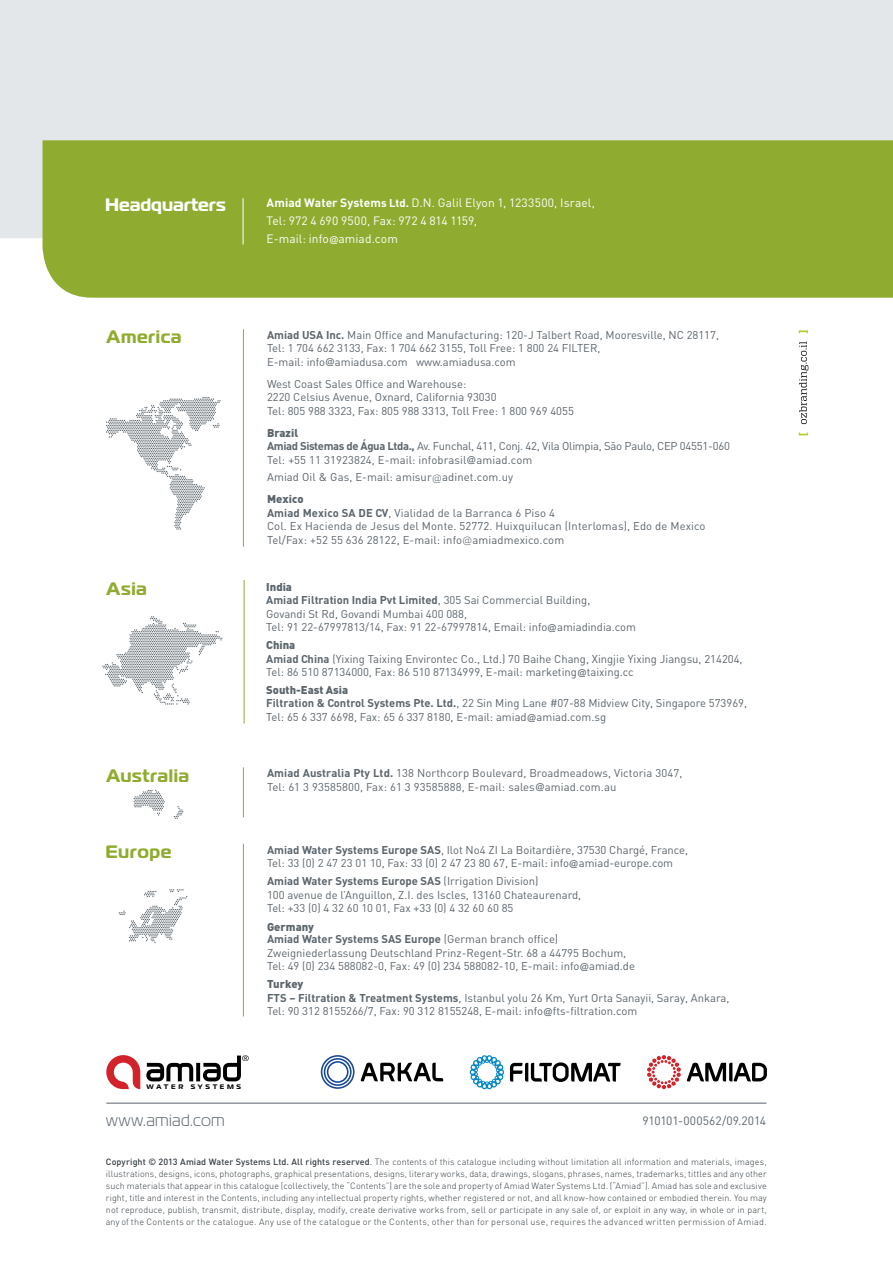
<style>
.page{position:relative;width:893px;height:1263px;background:#fff}
.page>*{position:absolute;margin:0;border:0;box-sizing:border-box;transform-origin:0 0}
.t1{font:700 18px "Magistral C";letter-spacing:.03em;color:#8fac30}
.t2{font:700 18px "Magistral C";color:#fff}
.t3{font:300 16.5px "Magistral C";letter-spacing:.025em;color:#5b656c}
.t4{font:12px/18px "DIN";letter-spacing:.005em;color:#fff}
.t5{font:12px "DIN";letter-spacing:-.01em;color:#5b656c}
.t6{font:11.25px/13.5px "DIN";color:#5b656c}
.t7{font:11.25px/13.5px "DIN";letter-spacing:-.02em;color:#5b656c}
.t8{font:700 11.25px/12px "DIN";color:#5b656c}
.t9{font:300 9px/12px "DIN";letter-spacing:.035em;color:#333c42;text-align:justify}
.t10{font:700 6.6px "Magistral C";letter-spacing:.41em;color:#000}
.s1{font-weight:700}
.s2{font-weight:700;font-size:11.25px}
.s3{font-family:"New June";font-weight:500;font-size:10.5px}
.s4{font-weight:900}
.s5{font-family:"New June";font-weight:300}
.s6{font-weight:400}
.s7{font-weight:500}
</style>
<div class="page">
<div style="left:0;top:0;width:893px;height:239px;background:#e3e7ea"></div>
<div style="left:43px;top:140px;width:850px;height:158px;background:#8fac30"></div>
<hr style="left:243px;top:198px;width:1px;height:46px;background:#fff">
<svg style="left:106px;top:1055px;width:34px;height:34px"></svg>
<svg style="left:146px;top:1055px;width:103px;height:26px"></svg>
<svg style="left:647px;top:1055px;width:34px;height:34px"></svg>
<svg style="left:687px;top:1062px;width:80px;height:19px"></svg>
<svg style="left:361px;top:1062px;width:82px;height:19px"></svg>
<svg style="left:321px;top:1055px;width:34px;height:34px"></svg>
<svg style="left:510px;top:1062px;width:110px;height:20px"></svg>
<svg style="left:470px;top:1055px;width:34px;height:34px"></svg>
<hr style="left:106px;top:1103px;width:660px;height:1px;background:#5b656c">
<svg style="left:799px;top:330px;width:9px;height:3px"></svg>
<svg style="left:799px;top:433px;width:9px;height:2px"></svg>
<svg style="left:799px;top:342px;width:9px;height:82px"></svg>
<hr style="left:243px;top:844px;width:1px;height:172px;background:#8fac30">
<svg style="left:119px;top:889px;width:68px;height:54px"></svg>
<hr style="left:243px;top:767px;width:1px;height:50px;background:#8fac30">
<svg style="left:134px;top:790px;width:31px;height:25px"></svg>
<svg style="left:174px;top:806px;width:9px;height:13px"></svg>
<hr style="left:244px;top:580px;width:1px;height:143px;background:#8fac30">
<svg style="left:102px;top:616px;width:121px;height:89px"></svg>
<svg style="left:106px;top:397px;width:115px;height:133px"></svg>
<hr style="left:243px;top:329px;width:1px;height:218px;background:#8fac30">
<h1 class="t2" style="left:105px;top:193px;width:122px">Headquarters</h1>
<p class="t4" style="left:267px;top:193px;width:330px"><span class="s1">Amiad Water System</span><span class="s2">s Ltd.</span> D.N. Galil Elyon 1, 1233500, Israel,<br>Tel: 972 4 690 9500, Fax: 972 4 814 1159,<br>E-mail: info<sub>@</sub>amiad.com</p>
<h1 class="t1" style="left:106px;top:326px;width:77px">America</h1>
<p class="t6" style="left:267px;top:327px;width:453px"><span class="s1">Amiad USA Inc.</span> Main Office and Manufacturing: 120-J Talbert Road, Mooresville, NC 28117,<br>Tel: 1 704 662 3133, Fax: 1 704 662 3155, Toll Free: 1 800 24 FILTER,<br>E-mail: info<span class="s3">@</span>amiadusa.com www.amiadusa.com</p>
<p class="t6" style="left:267px;top:376px;width:308px">West Coast Sales Office and Warehouse:<br>2220 Celsius Avenue, Oxnard, California 93030<br>Tel: 805 988 3323, Fax: 805 988 3313, Toll Free: 1 800 969 4055</p>
<p class="t7" style="left:267px;top:425px;width:464px"><span class="s4">Brazil<br></span><span class="s1">Amiad Sistemas de Água Ltda.,</span> Av. Funchal, 411, Conj. 42, Vila Olimpia, São Paulo, CEP 04551-060<br>Tel: +55 11 31923824, E-mail: infobrasil<span class="s3">@</span>amiad.com</p>
<p class="t6" style="left:267px;top:466px;width:248px;line-height:22px">Amiad Oil &amp; Gas, E-mail: amisur<span class="s5">@</span>adinet.com.uy<br><span class="s4">Mexico</span></p>
<p class="t6" style="left:267px;top:506px;width:440px"><span class="s1">Amiad Mexico SA DE CV</span>, Vialidad de la Barranca 6 Piso 4<br>Col. Ex Hacienda de Jesus del Monte. 52772. Huixquilucan (Interlomas), Edo de Mexico<br>Tel/Fax: +52 55 636 28122, E-mail: info<span class="s5">@</span>amiadmexico.com</p>
<h1 class="t1" style="left:106px;top:578px;width:42px">Asia</h1>
<p class="t6" style="left:266px;top:580px;width:371px"><span class="s4">India<br></span><span class="s1">Amiad Filtration India Pvt Limited</span>, 305 Sai Commercial Building,<br>Govandi St Rd, Govandi Mumbai 400 088,<br>Tel: 91 22-67997813/14, Fax: 91 22-67997814, Email: info<span class="s3">@</span>amiadindia.com</p>
<p class="t6" style="left:266px;top:638px;width:478px"><span class="s4">China<br></span><span class="s1">Amiad China</span> (Yixing Taixing Environtec Co., Ltd.) 70 Baihe Chang, Xingjie Yixing Jiangsu, 214204,<br>Tel: 86 510 87134000, Fax: 86 510 87134999, E-mail: marketing<span class="s3">@</span>taixing.cc</p>
<p class="t6" style="left:266px;top:683px;width:482px"><span class="s4">South-East Asia<br></span><span class="s1">Filtration &amp; Control Systems Pte. Ltd.</span>, 22 Sin Ming Lane #07-88 Midview City, Singapore 573969,<br>Tel: 65 6 337 6698, Fax: 65 6 337 8180, E-mail: amiad<span class="s3">@</span>amiad.com.sg</p>
<h1 class="t1" style="left:106px;top:764px;width:84px">Australia</h1>
<p class="t6" style="left:267px;top:766px;width:417px"><span class="s1">Amiad Australia Pty Ltd.</span> 138 Northcorp Boulevard, Broadmeadows, Victoria 3047,<br>Tel: 61 3 93585800, Fax: 61 3 93585888, E-mail: sales<span class="s3">@</span>amiad.com.au</p>
<h1 class="t1" style="left:106px;top:841px;width:68px">Europe</h1>
<p class="t6" style="left:267px;top:843px;width:423px"><span class="s1">Amiad Water Systems Europe SAS</span>, Ilot No4 ZI La Boitardière, 37530 Chargé, France,<br>Tel: 33 (0) 2 47 23 01 10, Fax: 33 (0) 2 47 23 80 67, E-mail: info<span class="s3">@</span>amiad-europe.com</p>
<p class="t6" style="left:267px;top:874px;width:316px"><span class="s1">Amiad Water Systems Europe SAS</span> (Irrigation Division)<br>100 avenue de l’Anguillon, Z.I. des Iscles, 13160 Chateaurenard,<br>Tel: +33 (0) 4 32 60 10 01, Fax +33 (0) 4 32 60 60 85</p>
<p class="t8" style="left:267px;top:921px;width:293px"><span class="s4">Germany<br></span>Amiad Water Systems SAS Europe <span class="s6">(German branch office)</span></p>
<p class="t6" style="left:267px;top:946px;width:369px">Zweigniederlassung Deutschland Prinz-Regent-Str. 68 a 44795 Bochum,<br>Tel: 49 (0) 234 588082-0, Fax: 49 (0) 234 588082-10, E-mail: info<span class="s3">@</span>amiad.de</p>
<p class="t6" style="left:267px;top:977px;width:464px"><span class="s4">Turkey<br></span><span class="s1">FTS – Filtration &amp; Treatment Systems</span>, Istanbul yolu 26 Km, Yurt Orta Sanayii, Saray, Ankara,<br>Tel: 90 312 8155266/7, Fax: 90 312 8155248, E-mail: info<span class="s3">@</span>fts-filtration.com</p>
<p class="t10" style="left:146px;top:1082px;width:96px">WATER SYSTEMS</p>
<h2 class="t3" style="left:106px;top:1111px;width:120px">www.amiad.com</h2>
<p class="t9" style="left:106px;top:1155px;width:662px"><span class="s7">Copyright © 2013 Amiad Water Systems Ltd. All rights reserved</span><span class="s6">.</span> The contents of this catalogue including without limitation all information and materials, images, illustrations, designs, icons, photographs, graphical presentations, designs, literary works, data, drawings, slogans, phrases, names, trademarks, tittles and any other such materials that appear in this catalogue (collectively, the “Contents”) are the sole and property of Amiad Water Systems Ltd. (“Amiad”). Amiad has sole and exclusive right, title and interest in the Contents, including any intellectual property rights, whether registered or not, and all know-how contained or embodied therein. You may not reproduce, publish, transmit, distribute, display, modify, create derivative works from, sell or participate in any sale of, or exploit in any way, in whole or in part, any of the Contents or the catalogue. Any use of the catalogue or the Contents, other than for personal use, requires the advanced written permission of Amiad.</p>
<p class="t5" style="left:642px;top:1113px;width:125px">910101-000562/09.2014</p>
</div>
